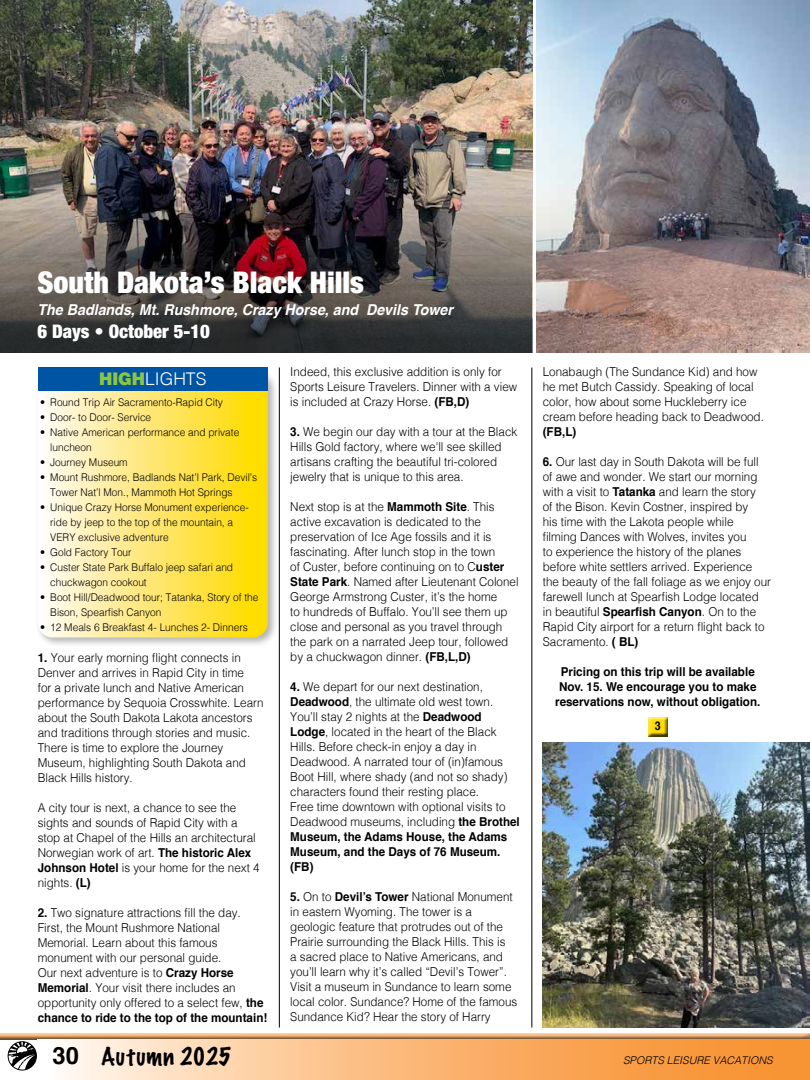
<style>
.page{position:relative;width:810px;height:1080px;background:#fff}
.page>*{position:absolute;margin:0;border:0;box-sizing:border-box;transform-origin:0 0}
.t1{font:900 condensed 30px "Helvetica Neue LT Std";color:#fff}
.t2{font:100 22.5px "Marker Felt";letter-spacing:.03em;color:#000}
.t3{font:900 condensed 18.75px "Helvetica Neue LT Std";color:#fff}
.t4{font:300 17.5px "Helvetica";color:#fff}
.t5{font:italic 700 15px "Helvetica";color:#fff;scale:.95 1}
.t6{font:300 12.25px/15px "Helvetica";color:#000;scale:.95 1}
.t7{font:700 12.25px/15px "Helvetica";color:#000;text-align:center;scale:.95 1}
.t8{font:700 11.88px "Helvetica";color:#000;scale:.9 1}
.t9{font:300 10.62px/15px "Helvetica";color:#000;scale:.95 1}
.t10{font:italic 300 10.62px "Helvetica";color:#000}
.s1{font-family:"Helvetica Neue LT Std";font-weight:900;color:#8dc63f}
.s2{font-weight:700}
.s3{font-family:"Helvetica";font-weight:700;font-size:23.75px}
</style>
<div class="page">
<div style="left:0;top:1032px;width:810px;height:7px;background:#000;opacity:.6"></div>
<svg style="left:62px;top:1039px;width:748px;height:41px"></svg>
<div style="left:8px;top:1041px;width:29px;height:29px;border:1px solid #000;border-radius:50%"></div>
<svg style="left:8px;top:1042px;width:29px;height:28px"></svg>
<img style="left:0;top:0;width:532px;height:352px">
<img style="left:0;top:180px;width:531px;height:172px">
<div style="left:647px;top:716px;width:21px;height:21px;background:#000;opacity:.75"></div>
<div style="left:35px;top:368px;width:244px;height:280px;background:#000;opacity:.3"></div>
<svg style="left:38px;top:391px;width:230px;height:247px"></svg>
<div style="left:38px;top:368px;width:230px;height:23px;background:#0054a4"></div>
<hr style="left:279px;top:368px;width:1px;height:660px;background:#000">
<hr style="left:532px;top:368px;width:1px;height:660px;background:#000">
<img style="left:543px;top:742px;width:267px;height:286px">
<img style="left:537px;top:0;width:273px;height:352px">
<h1 class="t1" style="left:38px;top:263px;width:328px">South Dakota’s Black Hills</h1>
<p class="t5" style="left:38px;top:297px;width:439px">The Badlands, Mt. Rushmore, Crazy Horse, and Devils Tower</p>
<h3 class="t3" style="left:38px;top:319px;width:174px">6 Days • October 5-10</h3>
<h3 class="t4" style="left:99px;top:364px;width:109px"><span class="s1">HIGH</span>LIGHTS</h3>
<p class="t9" style="left:40px;top:394px;width:194px">• Round Trip Air Sacramento-Rapid City</p>
<p class="t9" style="left:40px;top:409px;width:118px">• Door- to Door- Service</p>
<p class="t9" style="left:50px;top:424px;width:200px;text-indent:-10px">• Native American performance and private luncheon</p>
<p class="t9" style="left:40px;top:454px;width:94px">• Journey Museum</p>
<p class="t9" style="left:50px;top:469px;width:219px;text-indent:-10px">• Mount Rushmore, Badlands Nat’l Park, Devil’s<br>Tower Nat’l Mon., Mammoth Hot Springs</p>
<p class="t9" style="left:50px;top:499px;width:211px;text-indent:-10px">• Unique Crazy Horse Monument experience&shy;ride by jeep to the top of the mountain, a<br>VERY exclusive adventure</p>
<p class="t9" style="left:40px;top:544px;width:98px">• Gold Factory Tour</p>
<p class="t9" style="left:50px;top:559px;width:194px;text-indent:-10px">• Custer State Park Buffalo jeep safari and chuckwagon cookout</p>
<p class="t9" style="left:50px;top:589px;width:221px;text-indent:-10px">• Boot Hill/Deadwood tour; Tatanka, Story of the<br>Bison, Spearfish Canyon</p>
<p class="t9" style="left:40px;top:619px;width:220px">• 12 Meals 6 Breakfast 4- Lunches 2- Dinners</p>
<p class="t6" style="left:38px;top:649px;width:239px"><span class="s2">1.</span> Your early morning flight connects in Denver and arrives in Rapid City in time<br>for a private lunch and Native American performance by Sequoia Crosswhite. Learn about the South Dakota Lakota ancestors and traditions through stories and music.<br>There is time to explore the Journey Museum, highlighting South Dakota and Black Hills history.</p>
<p class="t6" style="left:38px;top:799px;width:235px">A city tour is next, a chance to see the sights and sounds of Rapid City with a stop at Chapel of the Hills an architectural Norwegian work of art. <span class="s2">The historic Alex Johnson Hotel</span> is your home for the next 4 nights. <span class="s2">(L)</span></p>
<p class="t6" style="left:38px;top:904px;width:243px"><span class="s2">2.</span> Two signature attractions fill the day.<br>First, the Mount Rushmore National Memorial. Learn about this famous monument with our personal guide.<br>Our next adventure is to <span class="s2">Crazy Horse Memorial</span>. Your visit there includes an opportunity only offered to a select few, <span class="s2">the chance to ride to the top of the mountain!</span></p>
<p class="t6" style="left:290px;top:363px;width:240px">Indeed, this exclusive addition is only for<br>Sports Leisure Travelers. Dinner with a view is included at Crazy Horse. <span class="s2">(FB,D)</span></p>
<p class="t6" style="left:290px;top:423px;width:240px"><span class="s2">3.</span> We begin our day with a tour at the Black Hills Gold factory, where we'll see skilled artisans crafting the beautiful tri-colored jewelry that is unique to this area.</p>
<p class="t6" style="left:290px;top:498px;width:242px">Next stop is at the <span class="s2">Mammoth Site</span>. This active excavation is dedicated to the preservation of Ice Age fossils and it is fascinating. After lunch stop in the town<br>of Custer, before continuing on to C<span class="s2">uster State Park</span>. Named after Lieutenant Colonel George Armstrong Custer, it’s the home<br>to hundreds of Buffalo. You’ll see them up close and personal as you travel through the park on a narrated Jeep tour, followed by a chuckwagon dinner. <span class="s2">(FB,L,D)</span></p>
<p class="t6" style="left:290px;top:678px;width:243px"><span class="s2">4.</span> We depart for our next destination, <span class="s2">Deadwood</span>, the ultimate old west town.<br>You’ll stay 2 nights at the <span class="s2">Deadwood Lodge</span>, located in the heart of the Black Hills. Before check-in enjoy a day in Deadwood. A narrated tour of (in)famous Boot Hill, where shady (and not so shady) characters found their resting place.<br>Free time downtown with optional visits to Deadwood museums, including <span class="s2">the Brothel Museum, the Adams House, the Adams Museum, and the Days of 76 Museum. (FB)</span></p>
<p class="t6" style="left:290px;top:888px;width:240px"><span class="s2">5.</span> On to <span class="s2">Devil’s Tower</span> National Monument in eastern Wyoming. The tower is a geologic feature that protrudes out of the Prairie surrounding the Black Hills. This is<br>a sacred place to Native Americans, and you’ll learn why it’s called “Devil’s Tower”.<br>Visit a museum in Sundance to learn some local color. Sundance? Home of the famous Sundance Kid? Hear the story of Harry</p>
<p class="t6" style="left:543px;top:363px;width:234px">Lonabaugh (The Sundance Kid) and how he met Butch Cassidy. Speaking of local color, how about some Huckleberry ice cream before heading back to Deadwood.</p>
<p class="t7" style="left:543px;top:424px;width:37px">(FB,L)</p>
<p class="t6" style="left:543px;top:453px;width:242px"><span class="s2">6.</span> Our last day in South Dakota will be full of awe and wonder. We start our morning with a visit to <span class="s2">Tatanka</span> and learn the story<br>of the Bison. Kevin Costner, inspired by<br>his time with the Lakota people while<br>filming Dances with Wolves, invites you<br>to experience the history of the planes before white settlers arrived. Experience the beauty of the fall foliage as we enjoy our farewell lunch at Spearfish Lodge located<br>in beautiful <span class="s2">Spearfish Canyon</span>. On to the Rapid City airport for a return flight back to Sacramento. <span class="s2">( BL)</span></p>
<p class="t7" style="left:555px;top:664px;width:218px">Pricing on this trip will be available<br>Nov. 15. We encourage you to make reservations now, without obligation.</p>
<p class="t8" style="left:655px;top:716px;width:8px">3</p>
<h2 class="t2" style="left:52px;top:1038px;width:180px"><span class="s3">30</span> Autumn 2025</h2>
<p class="t10" style="left:623px;top:1051px;width:151px">SPORTS LEISURE VACATIONS</p>
</div>
